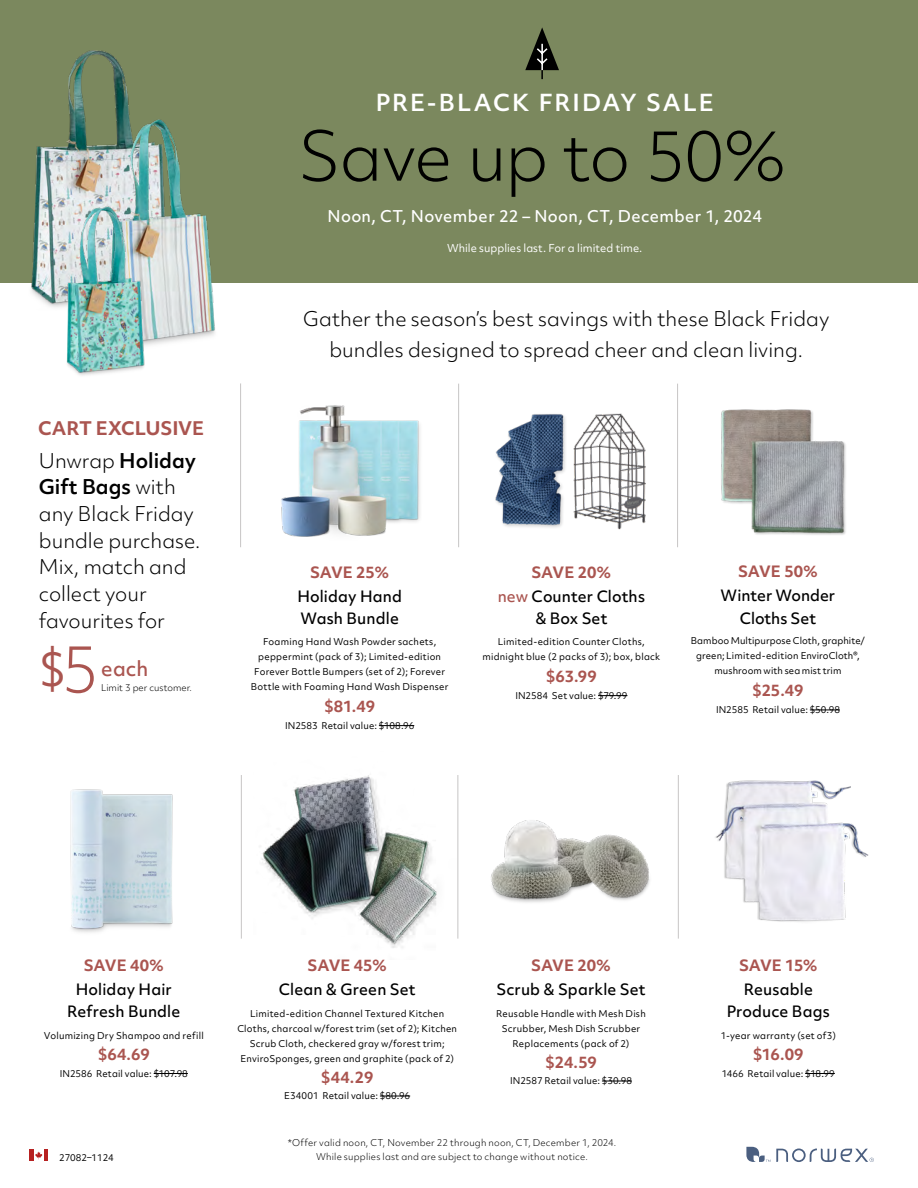
<style>
.page{position:relative;width:918px;height:1188px;background:#fff}
.page>*{position:absolute;margin:0;border:0;box-sizing:border-box;transform-origin:0 0}
.t1{font:300 66px "Objektiv Mk 2";letter-spacing:-.03em;color:#000}
.t2{font:44.55px "Objektiv Mk 1";color:#aa5550}
.t3{font:600 22.5px "Objektiv Mk 2";letter-spacing:.085em;color:#fff}
.t4{font:300 19.5px/26.5px "Objektiv Mk 2";color:#000;text-align:center}
.t5{font:500 19.5px "Objektiv Mk 2";color:#aa5550}
.t6{font:700 18px "Objektiv Mk 2";letter-spacing:-.01em;color:#aa5550}
.t7{font:500 15.6px "Objektiv Mk 2";letter-spacing:.025em;color:#fff}
.t8{font:500 15px/22.5px "Objektiv Mk 2";letter-spacing:.005em;color:#000;text-align:center}
.t9{font:700 15px "Objektiv Mk 2";letter-spacing:-.005em;color:#aa5550}
.t10{font:10.5px "Objektiv Mk 2";color:#fff}
.t11{font:9px/15px "Objektiv Mk 2";letter-spacing:.025em;color:#000;text-align:center}
.t12{font:300 9px/13.5px "Objektiv Mk 2";letter-spacing:.025em;color:#000;text-align:center}
.t13{font:9px/15px "Objektiv Mk 2";letter-spacing:.005em;color:#000;text-align:center}
.t14{font:300 9px "Objektiv Mk 2";color:#000}
.t15{font:9px "Objektiv Mk 2";color:#000}
.s1{font-weight:600}
.s2{font-weight:300;font-size:61.65px}
.s3{font-weight:700;color:#aa5550}
.s4{color:#aa5550}
</style>
<div class="page">
<div style="left:0;top:0;width:918px;height:283px;background:#7b885e"></div>
<hr style="left:30px;top:1150px;width:4px;height:11px;background:#b72121">
<div style="left:43px;top:1150px;width:5px;height:11px;background:#b72121"></div>
<svg style="left:35px;top:1152px;width:7px;height:7px"></svg>
<img style="left:31px;top:50px;width:98px;height:257px">
<img style="left:93px;top:107px;width:122px;height:236px">
<img style="left:281px;top:405px;width:139px;height:132px">
<img style="left:495px;top:413px;width:151px;height:117px">
<img style="left:721px;top:409px;width:125px;height:126px">
<hr style="left:240px;top:383px;width:1px;height:164px;background:#c7c5c5">
<hr style="left:458px;top:384px;width:1px;height:163px;background:#c7c5c5">
<hr style="left:677px;top:384px;width:1px;height:163px;background:#c7c5c5">
<hr style="left:678px;top:775px;width:1px;height:164px;background:#c7c5c5">
<hr style="left:241px;top:775px;width:1px;height:164px;background:#c7c5c5">
<hr style="left:458px;top:775px;width:1px;height:164px;background:#c7c5c5">
<img style="left:70px;top:789px;width:103px;height:144px">
<img style="left:261px;top:775px;width:176px;height:173px">
<img style="left:491px;top:820px;width:159px;height:83px">
<hr style="left:379px;top:725px;width:35px;height:1px;background:#000">
<hr style="left:154px;top:1073px;width:34px;height:1px;background:#000">
<hr style="left:602px;top:1081px;width:30px;height:1px;background:#000">
<hr style="left:805px;top:1073px;width:30px;height:1px;background:#000">
<hr style="left:380px;top:1096px;width:30px;height:1px;background:#000">
<svg style="left:598px;top:695px;width:29px;height:1px"></svg>
<hr style="left:810px;top:710px;width:30px;height:1px;background:#000">
<svg style="left:746px;top:1147px;width:128px;height:15px"></svg>
<img style="left:53px;top:198px;width:109px;height:178px">
<svg style="left:525px;top:27px;width:34px;height:52px"></svg>
<img style="left:715px;top:780px;width:154px;height:142px">
<h3 class="t6" style="left:38px;top:416px;width:168px">CART EXCLUSIVE</h3>
<h3 class="t4" style="left:39px;top:447px;width:163px;text-align:left">Unwrap <span class="s1">Holiday<br>Gift Bags</span> with any Black Friday bundle purchase.<br>Mix, match and collect your favourites for</h3>
<h3 class="t5" style="left:101px;top:655px;width:49px">each</h3>
<p class="t14" style="left:101px;top:682px;width:92px">Limit 3 per customer.</p>
<h2 class="t2" style="left:39px;top:639px;width:62px">$<span class="s2">5</span></h2>
<h3 class="t3" style="left:376px;top:86px;width:340px">PRE-BLACK FRIDAY SALE</h3>
<h1 class="t1" style="left:298px;top:111px;width:490px">Save up to 50%</h1>
<h3 class="t7" style="left:327px;top:206px;width:436px">Noon, CT, November 22 – Noon, CT, December 1, 2024</h3>
<p class="t10" style="left:447px;top:240px;width:197px">While supplies last. For a limited time.</p>
<h3 class="t4" style="left:303px;top:302px;width:528px;line-height:31.5px">Gather the season’s best savings with these Black Friday bundles designed to spread cheer and clean living.</h3>
<h3 class="t9" style="left:310px;top:562px;width:81px">SAVE 25%</h3>
<h3 class="t8" style="left:297px;top:585px;width:106px;text-align:left">Holiday Hand<br>Wash Bundle</h3>
<p class="t11" style="left:251px;top:634px;width:199px">Foaming Hand Wash Powder sachets, peppermint (pack of 3); Limited-edition Forever Bottle Bumpers (set of 2); Forever Bottle with Foaming Hand Wash Dispenser</p>
<h3 class="t9" style="left:324px;top:696px;width:52px">$81.49</h3>
<p class="t11" style="left:285px;top:718px;width:131px">IN2583 Retail value: $108.96</p>
<h3 class="t8" style="left:498px;top:560px;width:149px;line-height:24px"><span class="s3">SAVE 20%<br></span><span class="s4">new</span> Counter Cloths</h3>
<h3 class="t8" style="left:535px;top:607px;width:74px">&amp; Box Set</h3>
<p class="t11" style="left:483px;top:634px;width:179px">Limited-edition Counter Cloths, midnight blue (2 packs of 3); box, black</p>
<h3 class="t9" style="left:546px;top:666px;width:52px">$63.99</h3>
<p class="t11" style="left:515px;top:688px;width:114px">IN2584 Set value: $79.99</p>
<h3 class="t9" style="left:738px;top:561px;width:81px">SAVE 50%</h3>
<h3 class="t8" style="left:721px;top:584px;width:116px">Winter Wonder<br>Cloths Set</h3>
<p class="t13" style="left:691px;top:633px;width:176px">Bamboo Multipurpose Cloth, graphite/ green; Limited-edition EnviroCloth®, mushroom with sea mist trim</p>
<h3 class="t9" style="left:752px;top:680px;width:53px">$25.49</h3>
<p class="t11" style="left:716px;top:702px;width:125px">IN2585 Retail value: $50.98</p>
<h3 class="t9" style="left:84px;top:954px;width:82px">SAVE 40%</h3>
<h3 class="t8" style="left:67px;top:978px;width:115px">Holiday Hair<br>Refresh Bundle</h3>
<p class="t11" style="left:44px;top:1028px;width:161px">Volumizing Dry Shampoo and refill</p>
<h3 class="t9" style="left:98px;top:1044px;width:53px">$64.69</h3>
<p class="t11" style="left:60px;top:1066px;width:130px">IN2586 Retail value: $107.98</p>
<p class="t15" style="left:59px;top:1151px;width:56px">27082–1124</p>
<h3 class="t9" style="left:308px;top:954px;width:81px">SAVE 45%</h3>
<h3 class="t8" style="left:279px;top:978px;width:138px">Clean &amp; Green Set</h3>
<p class="t11" style="left:237px;top:1006px;width:221px">Limited-edition Channel Textured Kitchen Cloths, charcoal w/forest trim (set of 2); Kitchen Scrub Cloth, checkered gray w/forest trim; EnviroSponges, green and graphite (pack of 2)</p>
<h3 class="t9" style="left:321px;top:1066px;width:54px">$44.29</h3>
<p class="t11" style="left:284px;top:1088px;width:127px">E34001 Retail value: $80.96</p>
<h3 class="t9" style="left:531px;top:954px;width:81px">SAVE 20%</h3>
<h3 class="t8" style="left:497px;top:978px;width:151px">Scrub &amp; Sparkle Set</h3>
<p class="t11" style="left:496px;top:1006px;width:151px">Reusable Handle with Mesh Dish<br>Scrubber, Mesh Dish Scrubber<br>Replacements (pack of 2)</p>
<h3 class="t9" style="left:545px;top:1051px;width:53px">$24.59</h3>
<p class="t11" style="left:510px;top:1073px;width:123px">IN2587 Retail value: $30.98</p>
<p class="t12" style="left:288px;top:1136px;width:330px">*Offer valid noon, CT, November 22 through noon, CT, December 1, 2024.<br>While supplies last and are subject to change without notice.</p>
<h3 class="t9" style="left:739px;top:954px;width:80px">SAVE 15%</h3>
<h3 class="t8" style="left:727px;top:978px;width:105px">Reusable<br>Produce Bags</h3>
<p class="t11" style="left:721px;top:1028px;width:117px">1-year warranty (set of3)</p>
<h3 class="t9" style="left:753px;top:1044px;width:52px">$16.09</h3>
<p class="t11" style="left:722px;top:1066px;width:115px">1466 Retail value: $18.99</p>
</div>
